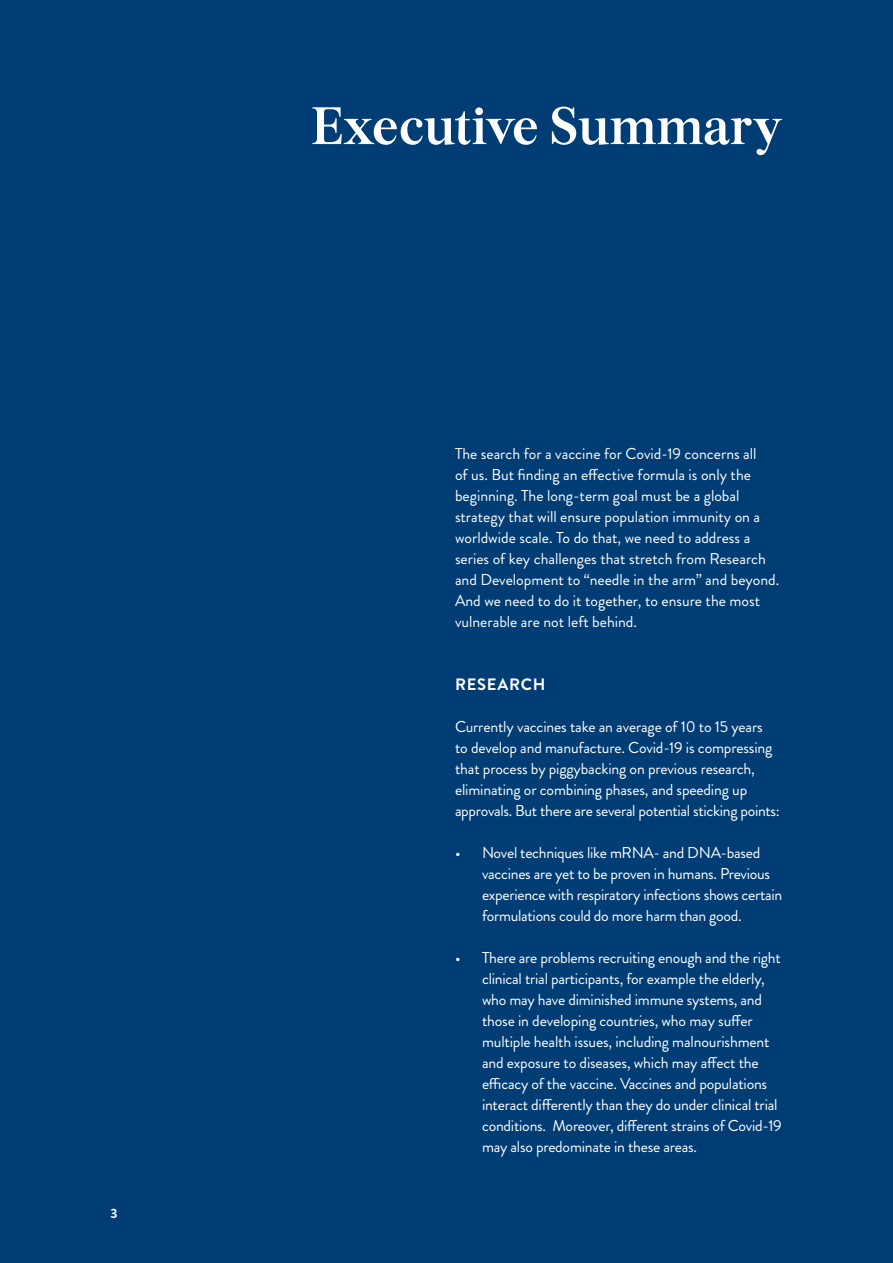
<style>
.page{position:relative;width:893px;height:1263px;background:#003d74}
.page>*{position:absolute;margin:0;border:0;box-sizing:border-box;transform-origin:0 0}
.Ch_title{font:600 52.5px "Burgess Pro";color:#fff}
.Heading_A_white{font:700 16.5px "Brandon Grotesque";letter-spacing:.045em;color:#fff}
.Ch_body___white{font:15.75px/21px "Brandon Grotesque";letter-spacing:-.01em;color:#fff}
.t1{font:700 13.5px "Brandon Grotesque";color:#fff}
</style>
<div class="page">
<p class="t1" style="left:111px;top:1204px;width:9px">3</p>
<p class="Ch_title" style="left:312px;top:94px;width:473px">Executive Summary</p>
<p class="Ch_body___white" style="left:455px;top:443px;width:326px">The search for a vaccine for Covid-19 concerns all<br>of us. But finding an effective formula is only the beginning. The long-term goal must be a global strategy that will ensure population immunity on a worldwide scale. To do that, we need to address a series of key challenges that stretch from Research and Development to ‘‘needle in the arm’’ and beyond.<br>And we need to do it together, to ensure the most vulnerable are not left behind.</p>
<p class="Heading_A_white" style="left:455px;top:673px;width:92px">RESEARCH</p>
<p class="Ch_body___white" style="left:455px;top:716px;width:326px">Currently vaccines take an average of 10 to 15 years<br>to develop and manufacture. Covid-19 is compressing that process by piggybacking on previous research, eliminating or combining phases, and speeding up approvals. But there are several potential sticking points:</p>
<p class="Ch_body___white" style="left:482px;top:842px;width:302px;text-indent:-27px">• Novel techniques like mRNA- and DNA-based vaccines are yet to be proven in humans. Previous experience with respiratory infections shows certain formulations could do more harm than good.</p>
<p class="Ch_body___white" style="left:482px;top:947px;width:301px;text-indent:-27px">• There are problems recruiting enough and the right clinical trial participants, for example the elderly, who may have diminished immune systems, and those in developing countries, who may suffer multiple health issues, including malnourishment and exposure to diseases, which may affect the efficacy of the vaccine. Vaccines and populations interact differently than they do under clinical trial conditions. Moreover, different strains of Covid-19 may also predominate in these areas.</p>
</div>
